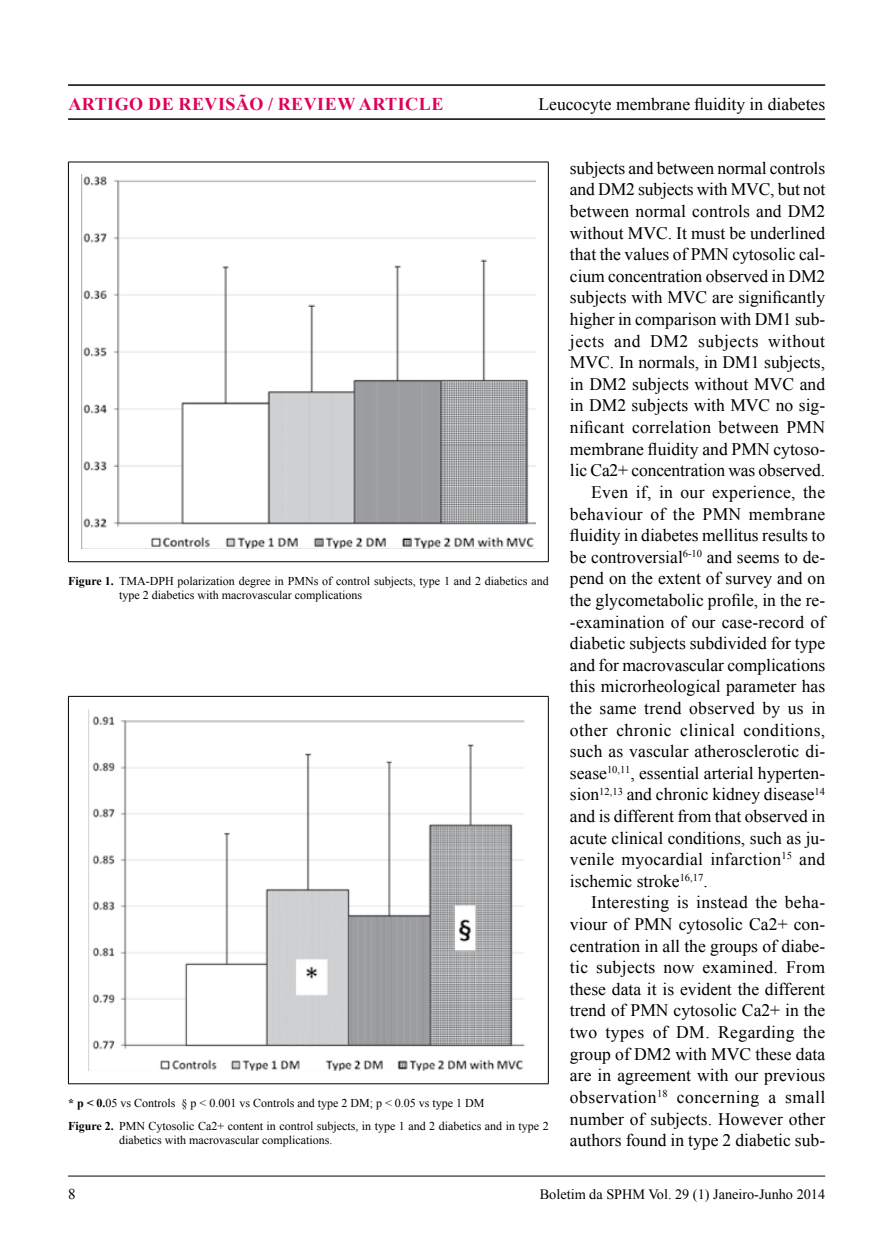
<style>
.page{position:relative;width:889px;height:1242px;background:#fff}
.page>*{position:absolute;margin:0;border:0;box-sizing:border-box;transform-origin:0 0}
.t1{font:700 18px "Times New Roman";letter-spacing:.03em;color:#de0059}
.t2{font:17.55px "Times New Roman";color:#000}
.t3{font:17.55px "Times New Roman";letter-spacing:.025em;color:#000}
.t4{font:17.55px "Times New Roman";letter-spacing:.02em;color:#000}
.t5{font:17.55px "Times New Roman";letter-spacing:.03em;color:#000}
.t6{font:15px "Times New Roman";color:#000}
.t7{font:14.25px "Times New Roman";color:#000}
.t8{font:12px/14.4px "Times New Roman";color:#000}
.s1{font-weight:700}
</style>
<div class="page">
<hr style="left:68px;top:1175px;width:757px;height:1px;background:#000">
<hr style="left:68px;top:84px;width:757px;height:2px;background:#000">
<hr style="left:68px;top:118px;width:757px;height:2px;background:#000">
<hr style="left:68px;top:162px;width:481px;height:1px;background:#000">
<hr style="left:68px;top:162px;width:1px;height:399px;background:#000">
<hr style="left:548px;top:162px;width:1px;height:399px;background:#000">
<hr style="left:68px;top:561px;width:481px;height:1px;background:#000">
<img style="left:82px;top:175px;width:453px;height:374px">
<hr style="left:68px;top:696px;width:481px;height:1px;background:#000">
<hr style="left:68px;top:697px;width:1px;height:386px;background:#000">
<hr style="left:548px;top:697px;width:1px;height:386px;background:#000">
<hr style="left:68px;top:1083px;width:481px;height:1px;background:#000">
<img style="left:88px;top:709px;width:437px;height:362px">
<p class="t1" style="left:68px;top:91px;width:376px">ARTIGO DE REVISÃO / REVIEW ARTICLE</p>
<p class="t2" style="left:538px;top:91px;width:288px">Leucocyte membrane fluidity in diabetes</p>
<p class="t8" style="left:119px;top:573px;width:431px;text-indent:-51px"><span class="s1">Figure 1.</span> TMA-DPH polarization degree in PMNs of control subjects, type 1 and 2 diabetics and type 2 diabetics with macrovascular complications</p>
<p class="t8" style="left:68px;top:1091px;width:482px;line-height:23px"><span class="s1">* p &lt; 0.</span>05 vs Controls § p &lt; 0.001 vs Controls and type 2 DM; p &lt; 0.05 vs type 1 DM<br><span class="s1">Figure 2.</span> PMN Cytosolic Ca2+ content in control subjects, in type 1 and 2 diabetics and in type 2</p>
<p class="t8" style="left:119px;top:1132px;width:215px">diabetics with macrovascular complications.</p>
<p class="t2" style="left:570px;top:155px;width:257px">subjects and between normal controls</p>
<p class="t2" style="left:570px;top:177px;width:257px">and DM2 subjects with MVC, but not</p>
<p class="t2" style="left:570px;top:199px;width:257px">between normal controls and DM2</p>
<p class="t2" style="left:570px;top:220px;width:257px">without MVC. It must be underlined</p>
<p class="t2" style="left:570px;top:242px;width:257px">that the values of PMN cytosolic cal-</p>
<p class="t2" style="left:570px;top:263px;width:257px">cium concentration observed in DM2</p>
<p class="t2" style="left:570px;top:285px;width:257px">subjects with MVC are significantly</p>
<p class="t2" style="left:570px;top:307px;width:257px">higher in comparison with DM1 sub-</p>
<p class="t5" style="left:570px;top:328px;width:257px">jects and DM2 subjects without</p>
<p class="t2" style="left:570px;top:350px;width:257px">MVC. In normals, in DM1 subjects,</p>
<p class="t2" style="left:570px;top:372px;width:257px">in DM2 subjects without MVC and</p>
<p class="t2" style="left:570px;top:393px;width:257px">in DM2 subjects with MVC no sig-</p>
<p class="t2" style="left:570px;top:415px;width:257px">nificant correlation between PMN</p>
<p class="t2" style="left:570px;top:436px;width:257px">membrane fluidity and PMN cytoso-</p>
<p class="t2" style="left:570px;top:458px;width:257px">lic Ca2+ concentration was observed.</p>
<p class="t2" style="left:591px;top:479px;width:235px">Even if, in our experience, the</p>
<p class="t4" style="left:570px;top:501px;width:257px">behaviour of the PMN membrane</p>
<p class="t2" style="left:570px;top:523px;width:257px">fluidity in diabetes mellitus results to</p>
<p class="t2" style="left:570px;top:544px;width:257px">be controversial<sup>6-10</sup> and seems to de-</p>
<p class="t2" style="left:570px;top:566px;width:257px">pend on the extent of survey and on</p>
<p class="t2" style="left:570px;top:587px;width:257px">the glycometabolic profile, in the re-</p>
<p class="t2" style="left:570px;top:609px;width:257px">-examination of our case-record of</p>
<p class="t2" style="left:570px;top:631px;width:257px">diabetic subjects subdivided for type</p>
<p class="t2" style="left:570px;top:652px;width:257px">and for macrovascular complications</p>
<p class="t2" style="left:570px;top:674px;width:257px">this microrheological parameter has</p>
<p class="t4" style="left:570px;top:696px;width:257px">the same trend observed by us in</p>
<p class="t3" style="left:570px;top:717px;width:257px">other chronic clinical conditions,</p>
<p class="t2" style="left:570px;top:739px;width:257px">such as vascular atherosclerotic di-</p>
<p class="t2" style="left:570px;top:760px;width:257px">sease<sup>10,11</sup>, essential arterial hyperten-</p>
<p class="t2" style="left:570px;top:782px;width:257px">sion<sup>12,13</sup> and chronic kidney disease<sup>14</sup></p>
<p class="t2" style="left:570px;top:803px;width:257px">and is different from that observed in</p>
<p class="t2" style="left:570px;top:825px;width:257px">acute clinical conditions, such as ju-</p>
<p class="t2" style="left:570px;top:847px;width:257px">venile myocardial infarction<sup>15</sup> and</p>
<p class="t2" style="left:570px;top:868px;width:139px">ischemic stroke<sup>16,17</sup>.</p>
<p class="t2" style="left:591px;top:890px;width:235px">Interesting is instead the beha-</p>
<p class="t2" style="left:570px;top:911px;width:257px">viour of PMN cytosolic Ca2+ con-</p>
<p class="t2" style="left:570px;top:933px;width:257px">centration in all the groups of diabe-</p>
<p class="t4" style="left:570px;top:955px;width:257px">tic subjects now examined. From</p>
<p class="t2" style="left:570px;top:976px;width:257px">these data it is evident the different</p>
<p class="t2" style="left:570px;top:998px;width:257px">trend of PMN cytosolic Ca2+ in the</p>
<p class="t3" style="left:570px;top:1020px;width:257px">two types of DM. Regarding the</p>
<p class="t2" style="left:570px;top:1041px;width:257px">group of DM2 with MVC these data</p>
<p class="t2" style="left:570px;top:1063px;width:257px">are in agreement with our previous</p>
<p class="t3" style="left:570px;top:1084px;width:257px">observation<sup>18</sup> concerning a small</p>
<p class="t2" style="left:570px;top:1106px;width:257px">number of subjects. However other</p>
<p class="t2" style="left:570px;top:1128px;width:257px">authors found in type 2 diabetic sub-</p>
<p class="t6" style="left:68px;top:1183px;width:9px">8</p>
<p class="t7" style="left:540px;top:1184px;width:287px">Boletim da SPHM Vol. 29 (1) Janeiro-Junho 2014</p>
</div>
